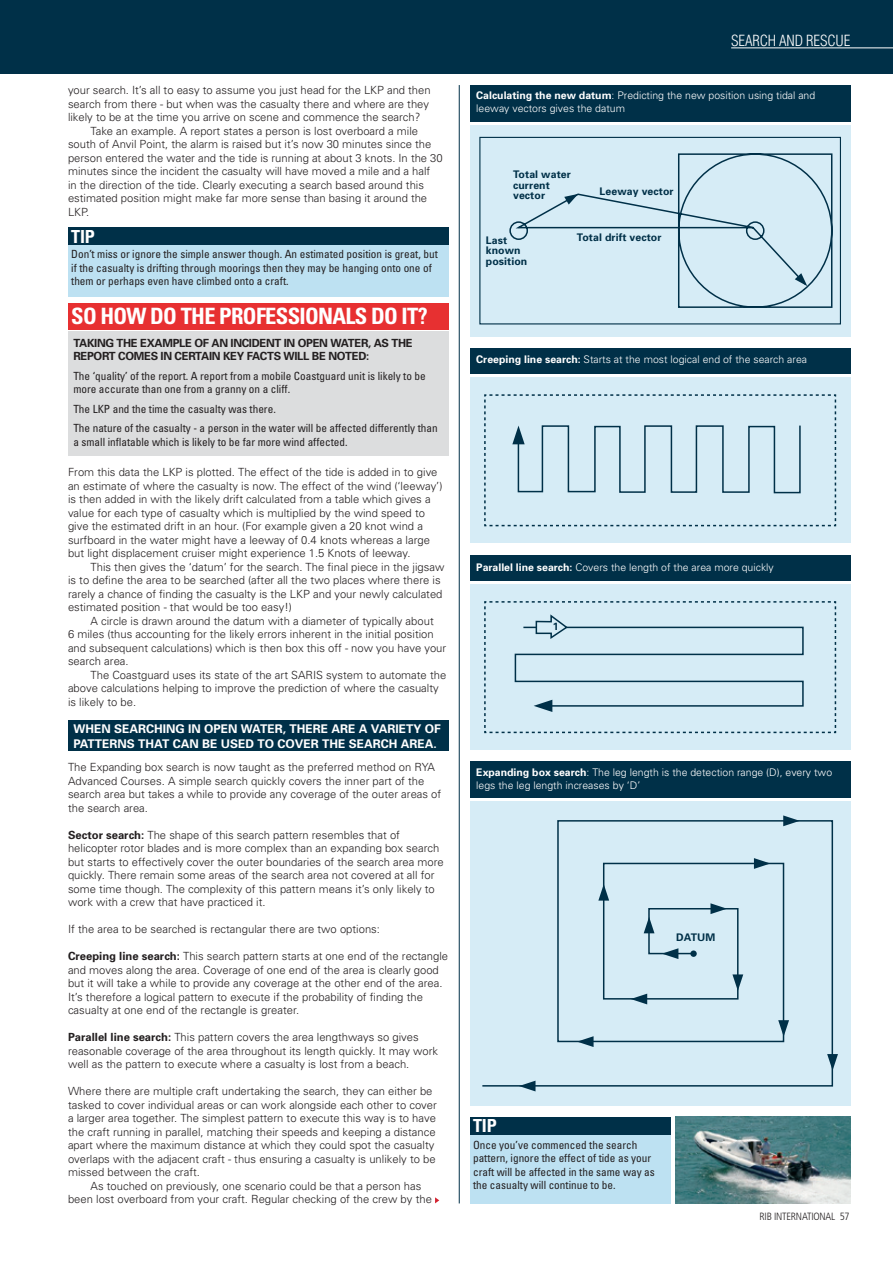
<style>
.page{position:relative;width:893px;height:1263px;background:#fff}
.page>*{position:absolute;margin:0;border:0;box-sizing:border-box;transform-origin:0 0}
.t1{font:700 condensed 22.5px "Univers";letter-spacing:-.03em;color:#fff}
.t2{font:700 condensed 18px "Univers";letter-spacing:-.01em;color:#fff}
.t3{font:300 condensed 15px "Helvetica";letter-spacing:-.01em;color:#fff}
.t4{font:700 12px/14.4px "Univers";color:#fff}
.t5{font:300 11.25px/13.5px "Univers";color:#231f20}
.t6{font:condensed 11.25px/13.5px "Univers";color:#231f20}
.t7{font:700 11.25px/13.5px "Univers";letter-spacing:-.03em;color:#231f20}
.t8{font:300 10.5px/12.6px "Univers";color:#fff}
.t9{font:700 10.5px/10.5px "Univers";letter-spacing:.01em;color:#003048}
.t10{font:300 condensed 10.5px "Frutiger";letter-spacing:-.02em;color:#231f20}
.s1{font-weight:700}
</style>
<div class="page">
<div style="left:68px;top:303px;width:381px;height:27px;background:#e73031"></div>
<div style="left:0;top:0;width:893px;height:74px;background:#003048"></div>
<hr style="left:731px;top:48px;width:162px;height:1px;background:#fff">
<div style="left:68px;top:244px;width:381px;height:53px;background:#bde1f2"></div>
<div style="left:68px;top:227px;width:381px;height:18px;background:#003048"></div>
<div style="left:68px;top:332px;width:381px;height:124px;background:#dcddde"></div>
<div style="left:68px;top:721px;width:381px;height:30px;background:#003048"></div>
<svg style="left:435px;top:1197px;width:4px;height:6px"></svg>
<div style="left:470px;top:1134px;width:201px;height:69px;background:#bde1f2"></div>
<div style="left:470px;top:1117px;width:201px;height:17px;background:#003048"></div>
<img style="left:675px;top:1117px;width:175px;height:86px">
<hr style="left:459px;top:85px;width:1px;height:1118px;background:#003048">
<div style="left:470px;top:125px;width:380px;height:211px;background:#d6ecf6"></div>
<div style="left:479px;top:137px;width:362px;height:187px;border:1px solid #003048"></div>
<svg style="left:509px;top:153px;width:324px;height:155px"></svg>
<svg style="left:564px;top:194px;width:14px;height:11px"></svg>
<svg style="left:795px;top:273px;width:12px;height:13px"></svg>
<div style="left:470px;top:85px;width:380px;height:36px;background:#003048"></div>
<div style="left:470px;top:584px;width:380px;height:166px;background:#d6ecf6"></div>
<svg style="left:484px;top:601px;width:352px;height:132px"></svg>
<div style="left:470px;top:555px;width:380px;height:25px;background:#003048"></div>
<div style="left:470px;top:801px;width:380px;height:304px;background:#d6ecf6"></div>
<svg style="left:482px;top:820px;width:352px;height:267px"></svg>
<svg style="left:644px;top:917px;width:10px;height:16px"></svg>
<svg style="left:598px;top:884px;width:11px;height:16px"></svg>
<svg style="left:631px;top:993px;width:16px;height:11px"></svg>
<svg style="left:662px;top:948px;width:16px;height:11px"></svg>
<svg style="left:783px;top:815px;width:17px;height:11px"></svg>
<svg style="left:754px;top:858px;width:16px;height:11px"></svg>
<svg style="left:827px;top:1054px;width:11px;height:16px"></svg>
<svg style="left:778px;top:1020px;width:11px;height:17px"></svg>
<svg style="left:732px;top:974px;width:11px;height:17px"></svg>
<svg style="left:710px;top:903px;width:17px;height:11px"></svg>
<svg style="left:577px;top:1036px;width:17px;height:11px"></svg>
<svg style="left:519px;top:1081px;width:16px;height:10px"></svg>
<div style="left:690px;top:950px;width:7px;height:7px;background:#003048;border-radius:50%"></div>
<div style="left:470px;top:761px;width:380px;height:36px;background:#003048"></div>
<div style="left:470px;top:377px;width:380px;height:166px;background:#d6ecf6"></div>
<svg style="left:484px;top:394px;width:352px;height:132px"></svg>
<div style="left:470px;top:348px;width:380px;height:26px;background:#003048"></div>
<p class="t5" style="left:68px;top:83px;width:364px">your search. It’s all to easy to assume you just head for the LKP and then</p>
<p class="t5" style="left:68px;top:97px;width:363px">search from there - but when was the casualty there and where are they</p>
<p class="t5" style="left:68px;top:110px;width:354px">likely to be at the time you arrive on scene and commence the search?</p>
<p class="t5" style="left:91px;top:124px;width:329px">Take an example. A report states a person is lost overboard a mile</p>
<p class="t5" style="left:68px;top:137px;width:365px">south of Anvil Point, the alarm is raised but it’s now 30 minutes since the</p>
<p class="t5" style="left:68px;top:151px;width:376px">person entered the water and the tide is running at about 3 knots. In the 30</p>
<p class="t5" style="left:68px;top:164px;width:364px">minutes since the incident the casualty will have moved a mile and a half</p>
<p class="t5" style="left:68px;top:178px;width:357px">in the direction of the tide. Clearly executing a search based around this</p>
<p class="t5" style="left:68px;top:191px;width:361px">estimated position might make far more sense than basing it around the</p>
<p class="t5" style="left:68px;top:205px;width:23px">LKP.</p>
<h2 class="t2" style="left:71px;top:225px;width:25px">TIP</h2>
<p class="t6" style="left:71px;top:247px;width:368px">Don’t miss or ignore the simple answer though. An estimated position is great, but if the casualty is drifting through moorings then they may be hanging onto one of them or perhaps even have climbed onto a craft.</p>
<h1 class="t1" style="left:71px;top:303px;width:358px">SO HOW DO THE PROFESSIONALS DO IT?</h1>
<p class="t7" style="left:73px;top:336px;width:341px">TAKING THE EXAMPLE OF AN INCIDENT IN OPEN WATER, AS THE<br>REPORT COMES IN CERTAIN KEY FACTS WILL BE NOTED:</p>
<p class="t6" style="left:73px;top:369px;width:354px">The ‘quality’ of the report. A report from a mobile Coastguard unit is likely to be more accurate than one from a granny on a cliff.</p>
<p class="t6" style="left:73px;top:399px;width:366px;line-height:19.5px">The LKP and the time the casualty was there.<br>The nature of the casualty - a person in the water will be affected differently than</p>
<p class="t6" style="left:73px;top:435px;width:276px">a small inflatable which is likely to be far more wind affected.</p>
<p class="t5" style="left:68px;top:465px;width:376px">From this data the LKP is plotted. The effect of the tide is added in to give an estimate of where the casualty is now. The effect of the wind (‘leeway’) is then added in with the likely drift calculated from a table which gives a value for each type of casualty which is multiplied by the wind speed to give the estimated drift in an hour. (For example given a 20 knot wind a surfboard in the water might have a leeway of 0.4 knots whereas a large but light displacement cruiser might experience 1.5 Knots of leeway.</p>
<p class="t5" style="left:68px;top:559px;width:378px;text-indent:22px">This then gives the ‘datum’ for the search. The final piece in the jigsaw is to define the area to be searched (after all the two places where there is rarely a chance of finding the casualty is the LKP and your newly calculated estimated position - that would be too easy!)</p>
<p class="t5" style="left:68px;top:613px;width:380px;text-indent:22px">A circle is drawn around the datum with a diameter of typically about<br>6 miles (thus accounting for the likely errors inherent in the initial position and subsequent calculations) which is then box this off - now you have your search area.</p>
<p class="t5" style="left:68px;top:667px;width:380px;text-indent:22px">The Coastguard uses its state of the art SARIS system to automate the above calculations helping to improve the prediction of where the casualty is likely to be.</p>
<p class="t4" style="left:73px;top:721px;width:369px">WHEN SEARCHING IN OPEN WATER, THERE ARE A VARIETY OF<br>PATTERNS THAT CAN BE USED TO COVER THE SEARCH AREA.</p>
<p class="t5" style="left:68px;top:760px;width:375px">The Expanding box search is now taught as the preferred method on RYA Advanced Courses. A simple search quickly covers the inner part of the search area but takes a while to provide any coverage of the outer areas of the search area.</p>
<p class="t5" style="left:68px;top:828px;width:377px"><span class="s1">Sector search:</span> The shape of this search pattern resembles that of helicopter rotor blades and is more complex than an expanding box search but starts to effectively cover the outer boundaries of the search area more quickly. There remain some areas of the search area not covered at all for some time though. The complexity of this pattern means it’s only likely to work with a crew that have practiced it.</p>
<p class="t5" style="left:68px;top:922px;width:313px">If the area to be searched is rectangular there are two options:</p>
<p class="t5" style="left:68px;top:949px;width:382px"><span class="s1">Creeping line search:</span> This search pattern starts at one end of the rectangle and moves along the area. Coverage of one end of the area is clearly good but it will take a while to provide any coverage at the other end of the area.<br>It’s therefore a logical pattern to execute if the probability of finding the casualty at one end of the rectangle is greater.</p>
<p class="t5" style="left:68px;top:1030px;width:372px"><span class="s1">Parallel line search:</span> This pattern covers the area lengthways so gives reasonable coverage of the area throughout its length quickly. It may work well as the pattern to execute where a casualty is lost from a beach.</p>
<p class="t5" style="left:68px;top:1084px;width:370px">Where there are multiple craft undertaking the search, they can either be tasked to cover individual areas or can work alongside each other to cover a larger area together. The simplest pattern to execute this way is to have the craft running in parallel, matching their speeds and keeping a distance apart where the maximum distance at which they could spot the casualty overlaps with the adjacent craft - thus ensuring a casualty is unlikely to be missed between the craft.</p>
<p class="t5" style="left:68px;top:1179px;width:365px;text-indent:22px">As touched on previously, one scenario could be that a person has been lost overboard from your craft. Regular checking of the crew by the</p>
<h3 class="t3" style="left:731px;top:31px;width:121px">SEARCH AND RESCUE</h3>
<p class="t8" style="left:476px;top:89px;width:341px"><span class="s1">Calculating the new datum</span>: Predicting the new position using tidal and leeway vectors gives the datum</p>
<p class="t9" style="left:513px;top:169px;width:59px">Total water current vector</p>
<p class="t9" style="left:600px;top:186px;width:76px">Leeway vector</p>
<p class="t9" style="left:486px;top:234px;width:23px">Last</p>
<p class="t9" style="left:577px;top:232px;width:86px">Total drift vector</p>
<p class="t9" style="left:486px;top:245px;width:43px">known position</p>
<p class="t8" style="left:476px;top:353px;width:332px"><span class="s1">Creeping line search:</span> Starts at the most logical end of the search area</p>
<p class="t8" style="left:476px;top:560px;width:299px"><span class="s1">Parallel line search:</span> Covers the length of the area more quickly</p>
<p class="t9" style="left:553px;top:621px;width:7px">1</p>
<p class="t8" style="left:476px;top:766px;width:357px"><span class="s1">Expanding box search</span>: The leg length is the detection range (D), every two legs the leg length increases by ‘D’</p>
<p class="t9" style="left:676px;top:931px;width:41px">DATUM</p>
<h2 class="t2" style="left:473px;top:1115px;width:25px">TIP</h2>
<p class="t6" style="left:473px;top:1138px;width:183px">Once you’ve commenced the search pattern, ignore the effect of tide as your craft will be affected in the same way as the casualty will continue to be.</p>
<p class="t10" style="left:760px;top:1210px;width:91px">RIB INTERNATIONAL 57</p>
</div>
